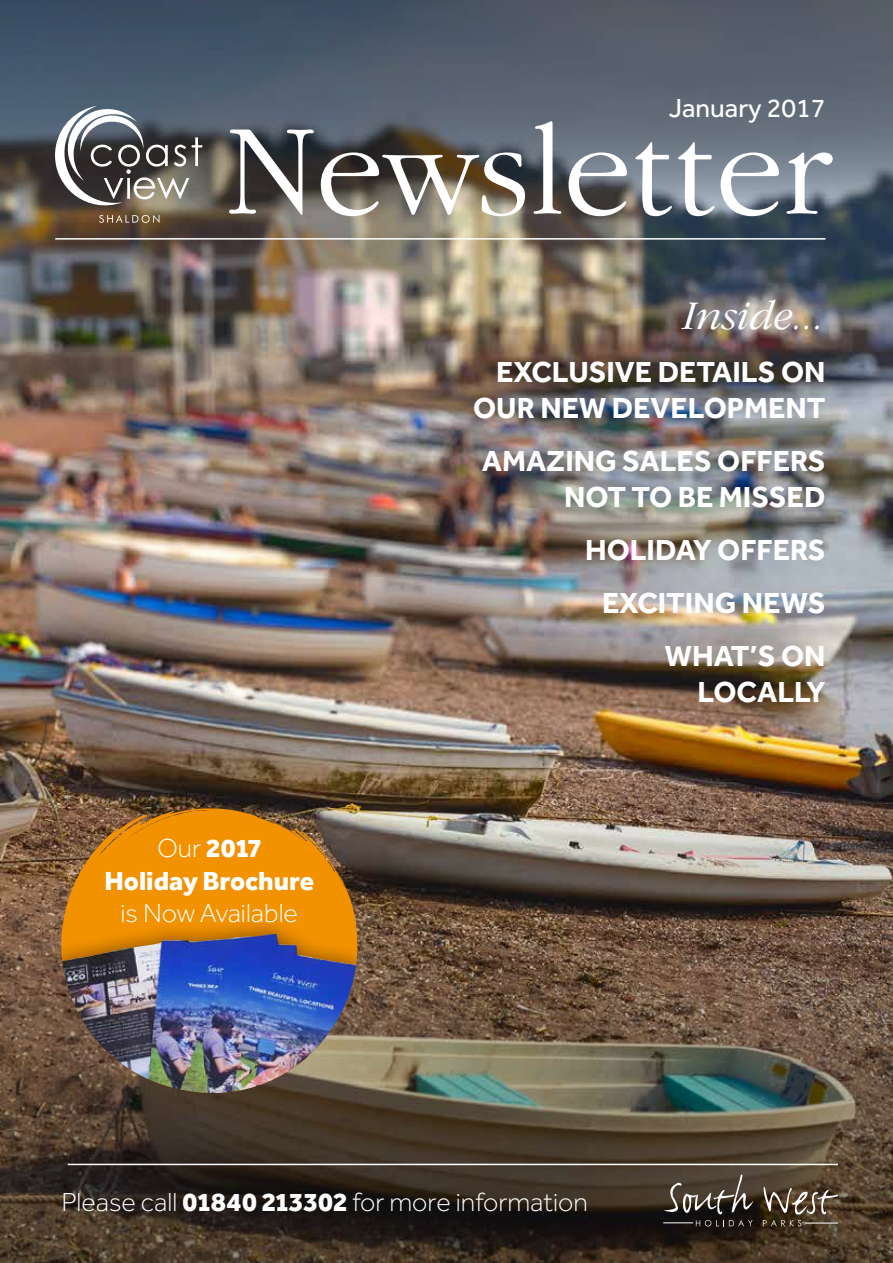
<style>
.page{position:relative;width:893px;height:1263px;background:#fff}
.page>*{position:absolute;margin:0;border:0;box-sizing:border-box;transform-origin:0 0}
.t1{font:300 133.5px "Garamond IT Cby BT";color:#fff}
.t2{font:italic 300 42px "Garamond IT Cby BT";color:#fff}
.t3{font:700 30px/36px "Effra";color:#fff;text-align:right}
.t4{font:300 27px "Effra";color:#fff}
.t5{font:800 27px/32.4px "Effra";color:#fff;text-align:center}
.t6{font:27px "Effra";color:#fff}
.s1{font-weight:300}
.s2{font-weight:800}
</style>
<div class="page">
<img style="left:0;top:446px;width:893px;height:277px">
<img style="left:0;top:0;width:893px;height:446px">
<svg style="left:55px;top:106px;width:147px;height:100px"></svg>
<svg style="left:99px;top:215px;width:60px;height:8px"></svg>
<img style="left:0;top:723px;width:893px;height:540px">
<hr style="left:55px;top:238px;width:770px;height:2px;background:#fff">
<hr style="left:68px;top:1164px;width:770px;height:1px;background:#fff">
<svg style="left:696px;top:1220px;width:57px;height:6px"></svg>
<svg style="left:664px;top:1174px;width:89px;height:40px;background:#584f46"></svg>
<svg style="left:763px;top:1186px;width:75px;height:40px;background:#655645"></svg>
<hr style="left:663px;top:1222px;width:30px;height:1px;background:#fff">
<svg style="left:59px;top:808px;width:298px;height:107px;background:#d08211"></svg>
<div style="left:59px;top:915px;width:298px;height:186px;background:#000;opacity:.5"></div>
<img style="left:62px;top:933px;width:294px;height:162px">
<p class="t6" style="left:669px;top:92px;width:158px">January 2017</p>
<h1 class="t1" style="left:225px;top:92px;width:608px">Newsletter</h1>
<p class="t5" style="left:105px;top:831px;width:211px"><span class="s1">Our</span> 2017<br>Holiday Brochure</p>
<p class="t4" style="left:121px;top:898px;width:179px">is Now Available</p>
<h2 class="t2" style="left:684px;top:291px;width:143px">Inside...</h2>
<p class="t3" style="left:473px;top:353px;width:354px">EXCLUSIVE DETAILS ON<br>OUR NEW DEVELOPMENT</p>
<p class="t3" style="left:482px;top:443px;width:345px">AMAZING SALES OFFERS<br>NOT TO BE MISSED</p>
<p class="t3" style="left:585px;top:523px;width:242px;line-height:52.9px">HOLIDAY OFFERS<br>EXCITING NEWS<br>WHAT’S ON</p>
<p class="t3" style="left:697px;top:674px;width:130px">LOCALLY</p>
<p class="t4" style="left:61px;top:1187px;width:528px">Please call <span class="s2">01840 213302</span> for more information</p>
</div>
